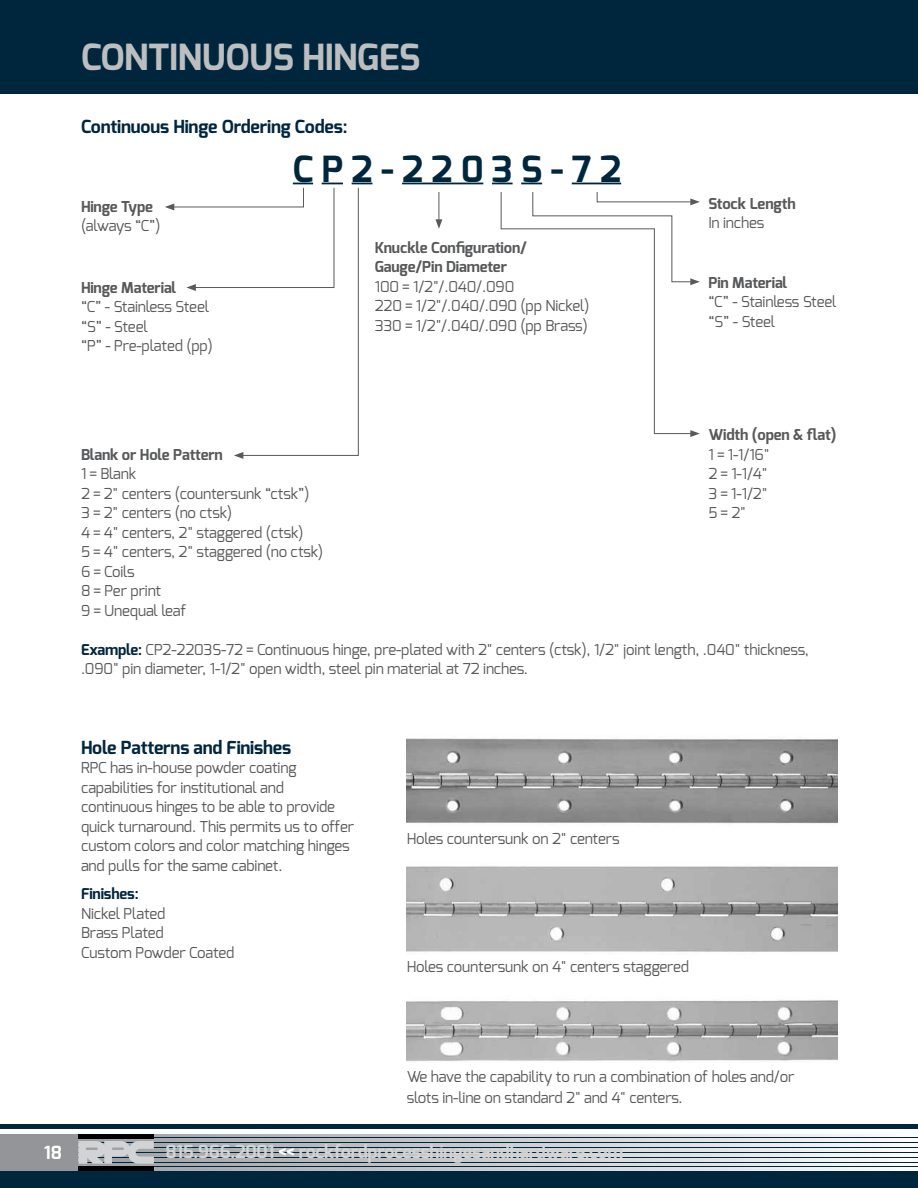
<style>
.page{position:relative;width:918px;height:1188px;background:#fff}
.page>*{position:absolute;margin:0;border:0;box-sizing:border-box;transform-origin:0 0}
.t1{font:700 36px "Exo";letter-spacing:-.01em;color:#bcbec0}
.t2{font:700 36px "Exo";letter-spacing:.23em;color:#00263e}
.t3{font:700 18px "Exo";letter-spacing:-.01em;color:#00263e}
.t4{font:700 18px "Exo";letter-spacing:-.01em;color:#d1d3d4}
.t5{font:700 18px "Exo";color:#fff}
.t6{font:15px/19.5px "Exo";letter-spacing:-.01em;color:#58595b}
.t7{font:700 15px/19.5px "Exo";letter-spacing:-.01em;color:#58595b}
.t8{font:700 15px "Exo";letter-spacing:-.01em;color:#00263e}
.s1{font-weight:700;color:#00263e}
.s2{color:#fff}
</style>
<div class="page">
<svg style="left:0;top:1137px;width:918px;height:51px;background:#2e4c5f"></svg>
<svg style="left:154px;top:1134px;width:699px;height:3px;background:#cccdcf"></svg>
<svg style="left:78px;top:1139px;width:840px;height:3px;background:#cdced0"></svg>
<svg style="left:154px;top:1144px;width:764px;height:2px"></svg>
<svg style="left:154px;top:1149px;width:764px;height:2px"></svg>
<svg style="left:78px;top:1163px;width:840px;height:3px;background:#cdced0"></svg>
<svg style="left:154px;top:1168px;width:764px;height:3px"></svg>
<svg style="left:154px;top:1153px;width:764px;height:3px"></svg>
<svg style="left:154px;top:1158px;width:764px;height:3px"></svg>
<svg style="left:78px;top:1141px;width:76px;height:23px;background:#bcc0c3"></svg>
<div style="left:78px;top:1134px;width:76px;height:5px;background:#000"></div>
<div style="left:78px;top:1166px;width:76px;height:5px;background:#000"></div>
<div style="left:0;top:1134px;width:78px;height:37px;background:#939598"></div>
<div style="left:0;top:1124px;width:918px;height:5px;background:#00263e"></div>
<div style="left:0;top:0;width:918px;height:94px;background:#00263e"></div>
<hr style="left:402px;top:183px;width:81px;height:1px;background:#00263e">
<svg style="left:492px;top:183px;width:21px;height:1px"></svg>
<svg style="left:521px;top:183px;width:21px;height:1px"></svg>
<hr style="left:572px;top:183px;width:49px;height:1px;background:#00263e">
<hr style="left:439px;top:192px;width:1px;height:30px;background:#58595b">
<svg style="left:435px;top:219px;width:7px;height:10px"></svg>
<svg style="left:165px;top:183px;width:207px;height:276px"></svg>
<svg style="left:500px;top:192px;width:191px;height:242px"></svg>
<svg style="left:690px;top:430px;width:10px;height:7px"></svg>
<svg style="left:532px;top:192px;width:168px;height:93px"></svg>
<img style="left:407px;top:738px;width:431px;height:86px">
<img style="left:407px;top:866px;width:431px;height:86px">
<img style="left:407px;top:1000px;width:431px;height:61px">
<h1 class="t1" style="left:81px;top:34px;width:341px">CONTINUOUS HINGES</h1>
<p class="t3" style="left:81px;top:115px;width:268px">Continuous Hinge Ordering Codes:</p>
<p class="t7" style="left:81px;top:197px;width:74px">Hinge Type</p>
<p class="t6" style="left:81px;top:216px;width:81px">(always “C”)</p>
<p class="t7" style="left:81px;top:277px;width:97px">Hinge Material</p>
<p class="t6" style="left:81px;top:297px;width:133px">“C” - Stainless Steel “S” - Steel<br>“P” - Pre-plated (pp)</p>
<h1 class="t2" style="left:293px;top:146px;width:330px">CP2 - 2 2 03S - 7 2</h1>
<p class="t7" style="left:375px;top:238px;width:154px">Knuckle Configuration/<br>Gauge/Pin Diameter</p>
<p class="t6" style="left:375px;top:277px;width:216px">100 = 1/2"/.040/.090<br>220 = 1/2"/.040/.090 (pp Nickel)<br>330 = 1/2"/.040/.090 (pp Brass)</p>
<p class="t7" style="left:81px;top:445px;width:143px">Blank or Hole Pattern</p>
<p class="t6" style="left:81px;top:464px;width:244px">1 = Blank<br>2 = 2" centers (countersunk “ctsk”)<br>3 = 2" centers (no ctsk)<br>4 = 4" centers, 2" staggered (ctsk)<br>5 = 4" centers, 2" staggered (no ctsk)<br>6 = Coils<br>8 = Per print<br>9 = Unequal leaf</p>
<p class="t7" style="left:708px;top:193px;width:89px">Stock Length</p>
<p class="t6" style="left:708px;top:213px;width:57px">In inches</p>
<p class="t7" style="left:708px;top:273px;width:80px">Pin Material</p>
<p class="t6" style="left:708px;top:292px;width:130px">“C” - Stainless Steel “S” - Steel</p>
<p class="t7" style="left:708px;top:425px;width:129px">Width (open &amp; flat)</p>
<p class="t6" style="left:708px;top:444px;width:63px">1 = 1-1/16"<br>2 = 1-1/4"<br>3 = 1-1/2"<br>5 = 2"</p>
<p class="t6" style="left:81px;top:640px;width:729px"><span class="s1">Example:</span> CP2-2203S-72 = Continuous hinge, pre-plated with 2" centers (ctsk), 1/2" joint length, .040" thickness, .090" pin diameter, 1-1/2" open width, steel pin material at 72 inches.</p>
<p class="t3" style="left:81px;top:736px;width:212px">Hole Patterns and Finishes</p>
<p class="t6" style="left:81px;top:758px;width:275px">RPC has in-house powder coating capabilities for institutional and continuous hinges to be able to provide quick turnaround. This permits us to offer custom colors and color matching hinges and pulls for the same cabinet.</p>
<p class="t8" style="left:81px;top:884px;width:59px">Finishes:</p>
<p class="t6" style="left:81px;top:904px;width:155px">Nickel Plated<br>Brass Plated<br>Custom Powder Coated</p>
<p class="t6" style="left:407px;top:829px;width:214px">Holes countersunk on 2" centers</p>
<p class="t6" style="left:407px;top:957px;width:284px">Holes countersunk on 4" centers staggered</p>
<p class="t6" style="left:407px;top:1066px;width:389px;line-height:21px">We have the capability to run a combination of holes and/or slots in-line on standard 2" and 4" centers.</p>
<p class="t5" style="left:44px;top:1141px;width:19px">18</p>
<p class="t4" style="left:166px;top:1140px;width:459px">815.966.2001 <span class="s2">&lt;&lt;</span> rockfordprocesshingesandhardware.com</p>
</div>
